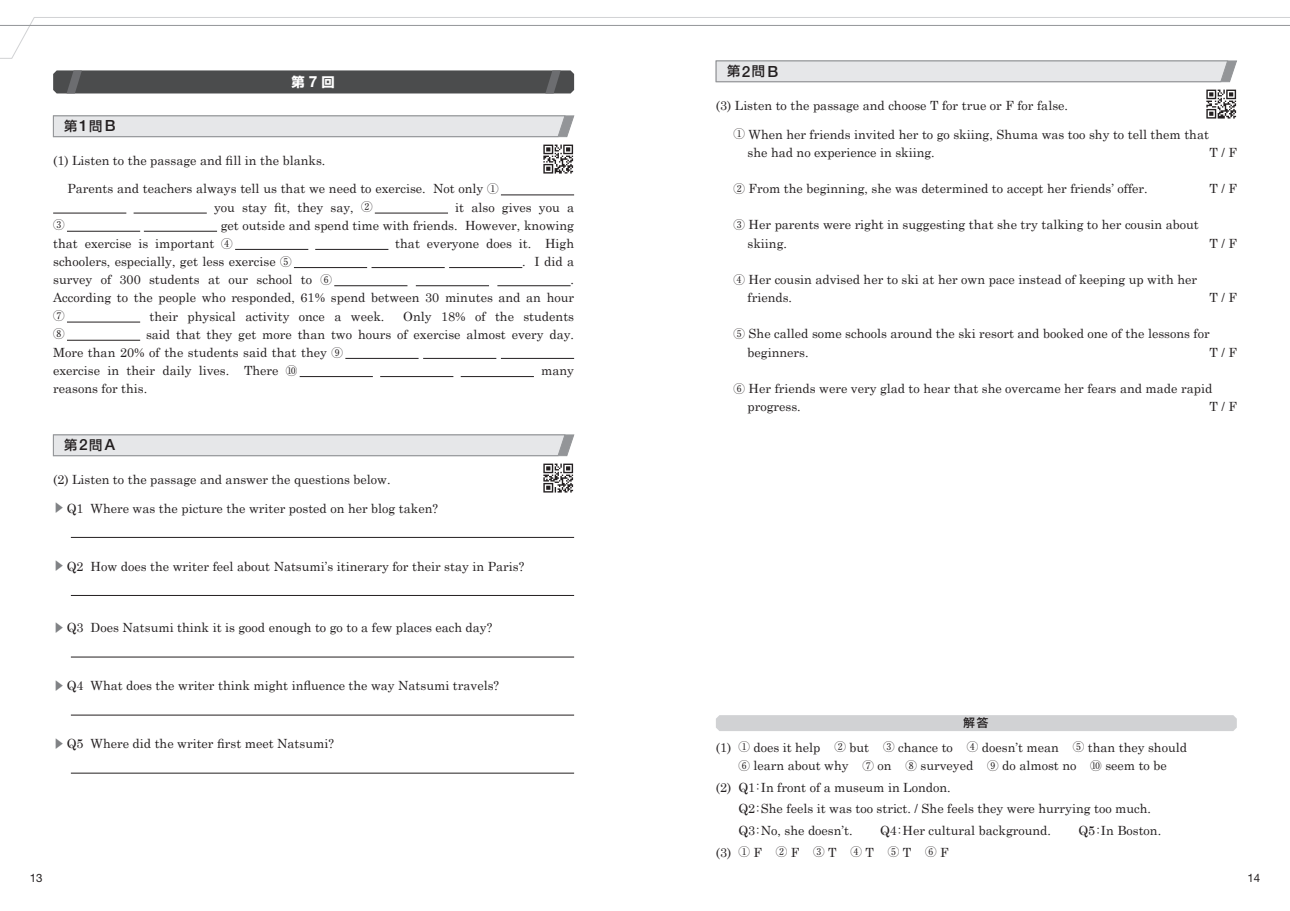
<style>
.page{position:relative;width:1290px;height:911px;background:#fff}
.page>*{position:absolute;margin:0;border:0;box-sizing:border-box;transform-origin:0 0}
.t1{font:500 13.25px "Shin Go Pro";color:#231f20}
.t2{font:700 13.25px "Shin Go Pro";color:#fff}
.t3{font:12.62px/18.1px "Century Schoolbook";color:#231f20}
.t4{font:11.5px "Ryumin Pro";color:#231f20}
.t5{font:11.5px "Helvetica Neue LT Std";color:#231f20}
.t6{font:500 11.5px "Shin Go Pro";color:#231f20}
.s1{font-family:"Helvetica Neue LT Std";font-size:15.38px}
.s2{font-family:"Ryumin Pro";font-size:11.5px}
.s3{font-family:"Ryumin Pro";font-size:11.5px;color:#808285}
.s4{font-family:"Century Schoolbook";font-size:12.62px}
</style>
<div class="page">
<hr style="left:501px;top:195px;width:73px;height:1px;background:#231f20">
<hr style="left:53px;top:213px;width:73px;height:1px;background:#231f20">
<hr style="left:134px;top:213px;width:73px;height:1px;background:#231f20">
<hr style="left:375px;top:213px;width:73px;height:1px;background:#231f20">
<hr style="left:67px;top:231px;width:73px;height:1px;background:#231f20">
<hr style="left:144px;top:231px;width:73px;height:1px;background:#231f20">
<hr style="left:235px;top:249px;width:73px;height:1px;background:#231f20">
<hr style="left:315px;top:249px;width:73px;height:1px;background:#231f20">
<hr style="left:294px;top:267px;width:73px;height:1px;background:#231f20">
<hr style="left:371px;top:267px;width:74px;height:1px;background:#231f20">
<hr style="left:449px;top:267px;width:73px;height:1px;background:#231f20">
<hr style="left:334px;top:285px;width:73px;height:1px;background:#231f20">
<hr style="left:416px;top:285px;width:73px;height:1px;background:#231f20">
<hr style="left:497px;top:285px;width:73px;height:1px;background:#231f20">
<hr style="left:67px;top:322px;width:73px;height:1px;background:#231f20">
<hr style="left:67px;top:340px;width:73px;height:1px;background:#231f20">
<hr style="left:345px;top:358px;width:73px;height:1px;background:#231f20">
<hr style="left:423px;top:358px;width:73px;height:1px;background:#231f20">
<hr style="left:501px;top:358px;width:73px;height:1px;background:#231f20">
<hr style="left:300px;top:376px;width:73px;height:1px;background:#231f20">
<hr style="left:380px;top:376px;width:73px;height:1px;background:#231f20">
<hr style="left:461px;top:376px;width:73px;height:1px;background:#231f20">
<hr style="left:71px;top:537px;width:503px;height:1px;background:#231f20">
<hr style="left:71px;top:595px;width:503px;height:1px;background:#231f20">
<hr style="left:71px;top:657px;width:503px;height:1px;background:#231f20">
<hr style="left:71px;top:715px;width:503px;height:1px;background:#231f20">
<hr style="left:71px;top:773px;width:503px;height:1px;background:#231f20">
<svg style="left:53px;top:70px;width:521px;height:23px;background:#4f5051"></svg>
<svg style="left:53px;top:115px;width:521px;height:22px;background:#dcdddf"></svg>
<img style="left:543px;top:144px;width:31px;height:30px">
<svg style="left:53px;top:434px;width:521px;height:22px;background:#dcdddf"></svg>
<img style="left:543px;top:463px;width:31px;height:30px">
<svg style="left:715px;top:60px;width:522px;height:22px;background:#dcdde0"></svg>
<img style="left:1206px;top:89px;width:31px;height:30px">
<div style="left:716px;top:715px;width:521px;height:16px;background:#d1d2d4"></div>
<svg style="left:0;top:17px;width:645px;height:42px"></svg>
<hr style="left:0;top:25px;width:645px;height:1px;background:#939598">
<hr style="left:645px;top:25px;width:645px;height:1px;background:#939598">
<hr style="left:645px;top:17px;width:645px;height:1px;background:#d1d2d4">
<p class="t2" style="left:291px;top:71px;width:45px">第<span class="s1">7</span>回</p>
<p class="t1" style="left:64px;top:115px;width:53px">第<span class="s1">1</span>問<span class="s1">B</span></p>
<p class="t3" style="left:53px;top:151px;width:274px">(1) Listen to the passage and fill in the blanks.</p>
<p class="t3" style="left:214px;top:179px;width:286px;text-indent:-147px">Parents and teachers always tell us that we need to exercise. Not only <span class="s2">① </span>you stay fit, they say, <span class="s2">②</span></p>
<p class="t3" style="left:455px;top:198px;width:120px">it also gives you a</p>
<p class="t4" style="left:53px;top:216px;width:13px">③</p>
<p class="t3" style="left:53px;top:216px;width:522px;text-indent:168px">get outside and spend time with friends. However, knowing that exercise is important <span class="s2">④</span></p>
<p class="t3" style="left:395px;top:234px;width:180px">that everyone does it. High</p>
<p class="t3" style="left:53px;top:252px;width:240px">schoolers, especially, get less exercise <span class="s2">⑤</span></p>
<p class="t3" style="left:522px;top:252px;width:53px">. I did a</p>
<p class="t3" style="left:53px;top:270px;width:280px">survey of 300 students at our school to <span class="s2">⑥</span></p>
<p class="t3" style="left:53px;top:270px;width:522px;text-align:right">.<br>According to the people who responded, 61% spend between 30 minutes and an hour</p>
<p class="t4" style="left:53px;top:307px;width:13px">⑦</p>
<p class="t3" style="left:150px;top:307px;width:236px">their physical activity once a week.</p>
<p class="t3" style="left:403px;top:307px;width:172px">Only 18% of the students</p>
<p class="t4" style="left:53px;top:325px;width:13px">⑧</p>
<p class="t3" style="left:53px;top:325px;width:522px;text-indent:93px">said that they get more than two hours of exercise almost every day.<br>More than 20% of the students said that they <span class="s2">⑨<br></span>exercise in their daily lives. There <span class="s2">⑩</span></p>
<p class="t3" style="left:541px;top:361px;width:34px">many</p>
<p class="t3" style="left:53px;top:379px;width:96px">reasons for this.</p>
<p class="t1" style="left:64px;top:434px;width:52px">第<span class="s1">2</span>問<span class="s1">A</span></p>
<p class="t3" style="left:53px;top:470px;width:339px">(2) Listen to the passage and answer the questions below.</p>
<p class="t3" style="left:53px;top:498px;width:386px"><span class="s3">▶</span> Q1 Where was the picture the writer posted on her blog taken?</p>
<p class="t3" style="left:53px;top:556px;width:473px"><span class="s3">▶</span> Q2 How does the writer feel about Natsumi’s itinerary for their stay in Paris?</p>
<p class="t3" style="left:53px;top:618px;width:441px"><span class="s3">▶</span> Q3 Does Natsumi think it is good enough to go to a few places each day?</p>
<p class="t3" style="left:53px;top:676px;width:447px"><span class="s3">▶</span> Q4 What does the writer think might influence the way Natsumi travels?</p>
<p class="t3" style="left:53px;top:734px;width:282px"><span class="s3">▶</span> Q5 Where did the writer first meet Natsumi?</p>
<p class="t1" style="left:727px;top:60px;width:53px">第<span class="s1">2</span>問<span class="s1">B</span></p>
<p class="t3" style="left:716px;top:96px;width:354px">(3) Listen to the passage and choose T for true or F for false.</p>
<p class="t3" style="left:747px;top:125px;width:463px;text-indent:-14px"><span class="s2">①</span> When her friends invited her to go skiing, Shuma was too shy to tell them that she had no experience in skiing.</p>
<p class="t3" style="left:1209px;top:143px;width:29px">T / F</p>
<p class="t3" style="left:733px;top:179px;width:416px"><span class="s2">②</span> From the beginning, she was determined to accept her friends’ offer.</p>
<p class="t3" style="left:1209px;top:179px;width:29px">T / F</p>
<p class="t3" style="left:747px;top:215px;width:453px;text-indent:-14px"><span class="s2">③</span> Her parents were right in suggesting that she try talking to her cousin about skiing.</p>
<p class="t3" style="left:1209px;top:234px;width:29px">T / F</p>
<p class="t3" style="left:747px;top:270px;width:451px;text-indent:-14px"><span class="s2">④</span> Her cousin advised her to ski at her own pace instead of keeping up with her friends.</p>
<p class="t3" style="left:1209px;top:288px;width:29px">T / F</p>
<p class="t3" style="left:747px;top:324px;width:464px;text-indent:-14px"><span class="s2">⑤</span> She called some schools around the ski resort and booked one of the lessons for beginners.</p>
<p class="t3" style="left:1209px;top:342px;width:29px">T / F</p>
<p class="t3" style="left:747px;top:379px;width:466px;text-indent:-14px"><span class="s2">⑥</span> Her friends were very glad to hear that she overcame her fears and made rapid progress.</p>
<p class="t3" style="left:1209px;top:397px;width:29px">T / F</p>
<p class="t6" style="left:963px;top:713px;width:27px">解答</p>
<p class="t3" style="left:716px;top:738px;width:473px;text-align:center">(1) <span class="s2">①</span> does it help <span class="s2">　②</span> but <span class="s2">　③</span> chance to <span class="s2">　④</span> doesn’t mean <span class="s2">　⑤</span> than they should<br><span class="s2">⑥</span> learn about why <span class="s2">　⑦</span> on <span class="s2">　⑧</span> surveyed <span class="s2">　⑨</span> do almost no <span class="s2">　⑩</span> seem to be</p>
<p class="t3" style="left:738px;top:776px;width:424px;line-height:21.8px;text-indent:-22px">(2) Q1<span class="s2">：</span>In front of a museum in London.<br>Q2<span class="s2">：</span> She feels it was too strict. / She feels they were hurrying too much.<br>Q3<span class="s2">：</span>No, she doesn’t. <span class="s2">　　</span> Q4<span class="s2">：</span>Her cultural background. <span class="s2">　　</span> Q5<span class="s2">：</span>In Boston.</p>
<p class="t4" style="left:716px;top:843px;width:234px"><span class="s4">(3)</span> ① <span class="s4">F</span> 　② <span class="s4">F</span> 　③ <span class="s4">T</span> 　④ <span class="s4">T</span> 　⑤ <span class="s4">T</span> 　⑥ <span class="s4">F</span></p>
<p class="t5" style="left:30px;top:870px;width:14px">13</p>
<p class="t5" style="left:1247px;top:870px;width:14px">14</p>
</div>
